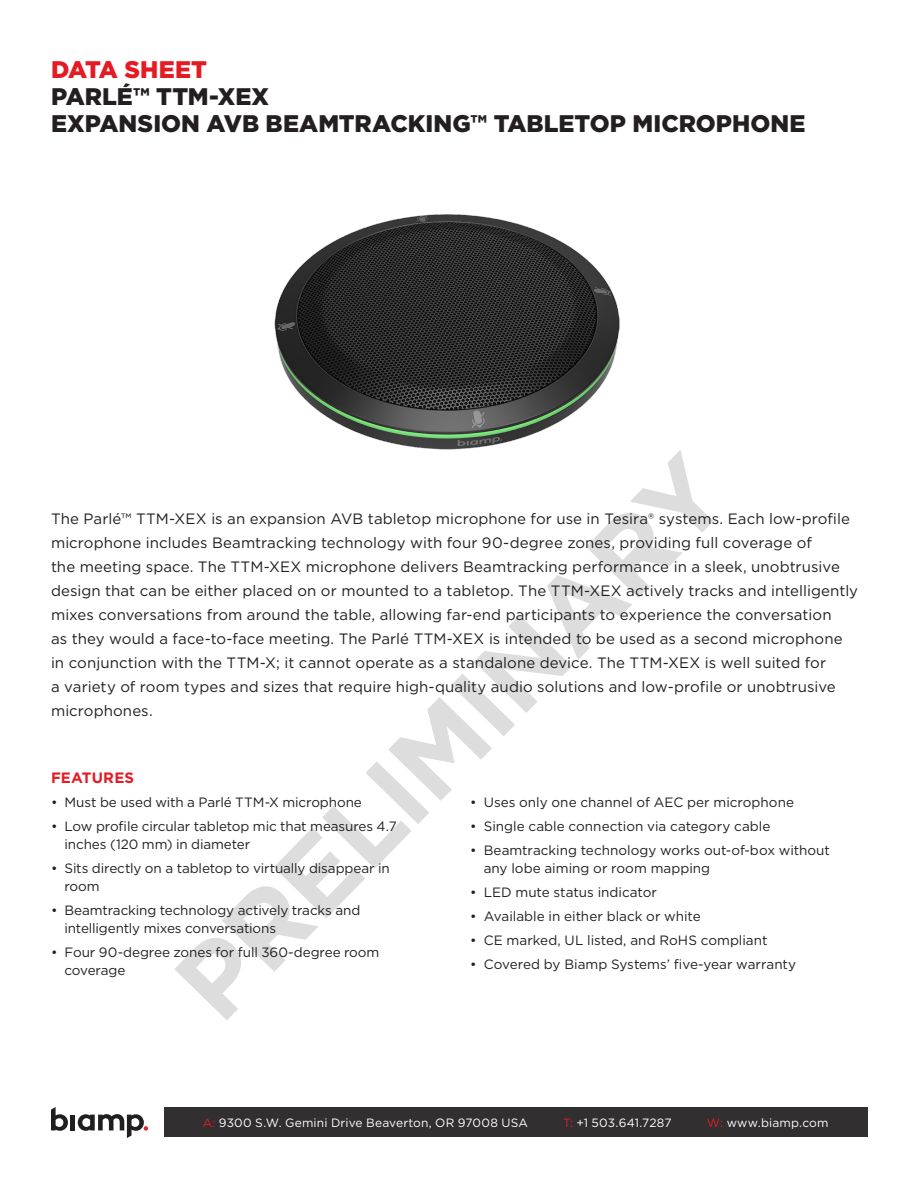
<style>
.page{position:relative;width:918px;height:1188px;background:#fff}
.page>*{position:absolute;margin:0;border:0;box-sizing:border-box;transform-origin:0 0}
.t1{font:700 105px "Gotham";color:#231f20}
.Head{font:900 24px "Gotham";color:#231f20}
.Head-2{font:900 24px "Gotham";color:#e51a23}
.Intro_Body{font:15px/24px "Gotham";letter-spacing:.005em;color:#231f20}
.subhead{font:700 15px "Gotham";letter-spacing:.01em;color:#e51a23}
.t2{font:13.5px/18px "Gotham";letter-spacing:-.005em;color:#231f20}
.t3{font:12px "Gotham";letter-spacing:.015em;color:#fff}
.s1{color:#e51a23}
</style>
<div class="page">
<svg style="left:51px;top:1107px;width:17px;height:24px"></svg>
<hr style="left:71px;top:1115px;width:4px;height:15px;background:#211e1e">
<svg style="left:78px;top:1114px;width:70px;height:24px"></svg>
<div style="left:164px;top:1107px;width:704px;height:30px;background:#312f30"></div>
<img style="left:274px;top:214px;width:346px;height:236px">
<p class="Head-2" style="left:51px;top:53px;width:158px">DATA SHEET</p>
<p class="Head" style="left:51px;top:80px;width:220px">PARLÉ™ TTM-XEX</p>
<p class="Head" style="left:51px;top:107px;width:756px">EXPANSION AVB BEAMTRACKING™ TABLETOP MICROPHONE</p>
<h1 class="t1" style="left:145px;top:954px;width:737px;rotate:-46deg">PRELIMINARY</h1>
<p class="Intro_Body" style="left:51px;top:506px;width:809px">The Parlé™ TTM-XEX is an expansion AVB tabletop microphone for use in Tesira® systems. Each low-profile microphone includes Beamtracking technology with four 90-degree zones, providing full coverage of<br>the meeting space. The TTM-XEX microphone delivers Beamtracking performance in a sleek, unobtrusive design that can be either placed on or mounted to a tabletop. The TTM-XEX actively tracks and intelligently mixes conversations from around the table, allowing far-end participants to experience the conversation<br>as they would a face-to-face meeting. The Parlé TTM-XEX is intended to be used as a second microphone in conjunction with the TTM-X; it cannot operate as a standalone device. The TTM-XEX is well suited for<br>a variety of room types and sizes that require high-quality audio solutions and low-profile or unobtrusive microphones.</p>
<p class="subhead" style="left:51px;top:768px;width:85px">FEATURES</p>
<p class="t2" style="left:51px;top:793px;width:312px">• Must be used with a Parlé TTM-X microphone</p>
<p class="t2" style="left:64px;top:817px;width:334px;text-indent:-14px">• Low profile circular tabletop mic that measures 4.7 inches (120 mm) in diameter</p>
<p class="t2" style="left:64px;top:859px;width:327px;text-indent:-14px">• Sits directly on a tabletop to virtually disappear in room</p>
<p class="t2" style="left:64px;top:901px;width:297px;text-indent:-14px">• Beamtracking technology actively tracks and intelligently mixes conversations</p>
<p class="t2" style="left:64px;top:943px;width:316px;text-indent:-14px">• Four 90-degree zones for full 360-degree room coverage</p>
<p class="t2" style="left:470px;top:793px;width:325px">• Uses only one channel of AEC per microphone</p>
<p class="t2" style="left:470px;top:817px;width:302px">• Single cable connection via category cable</p>
<p class="t2" style="left:484px;top:841px;width:348px;text-indent:-14px">• Beamtracking technology works out-of-box without any lobe aiming or room mapping</p>
<p class="t2" style="left:470px;top:883px;width:188px">• LED mute status indicator</p>
<p class="t2" style="left:470px;top:907px;width:232px">• Available in either black or white</p>
<p class="t2" style="left:470px;top:931px;width:299px">• CE marked, UL listed, and RoHS compliant</p>
<p class="t2" style="left:470px;top:955px;width:327px">• Covered by Biamp Systems’ five-year warranty</p>
<p class="t3" style="left:203px;top:1115px;width:327px"><span class="s1">A:</span> 9300 S.W. Gemini Drive Beaverton, OR 97008 USA</p>
<p class="t3" style="left:563px;top:1115px;width:110px"><span class="s1">T:</span> +1 503.641.7287</p>
<p class="t3" style="left:707px;top:1115px;width:123px"><span class="s1">W:</span> www.biamp.com</p>
</div>
